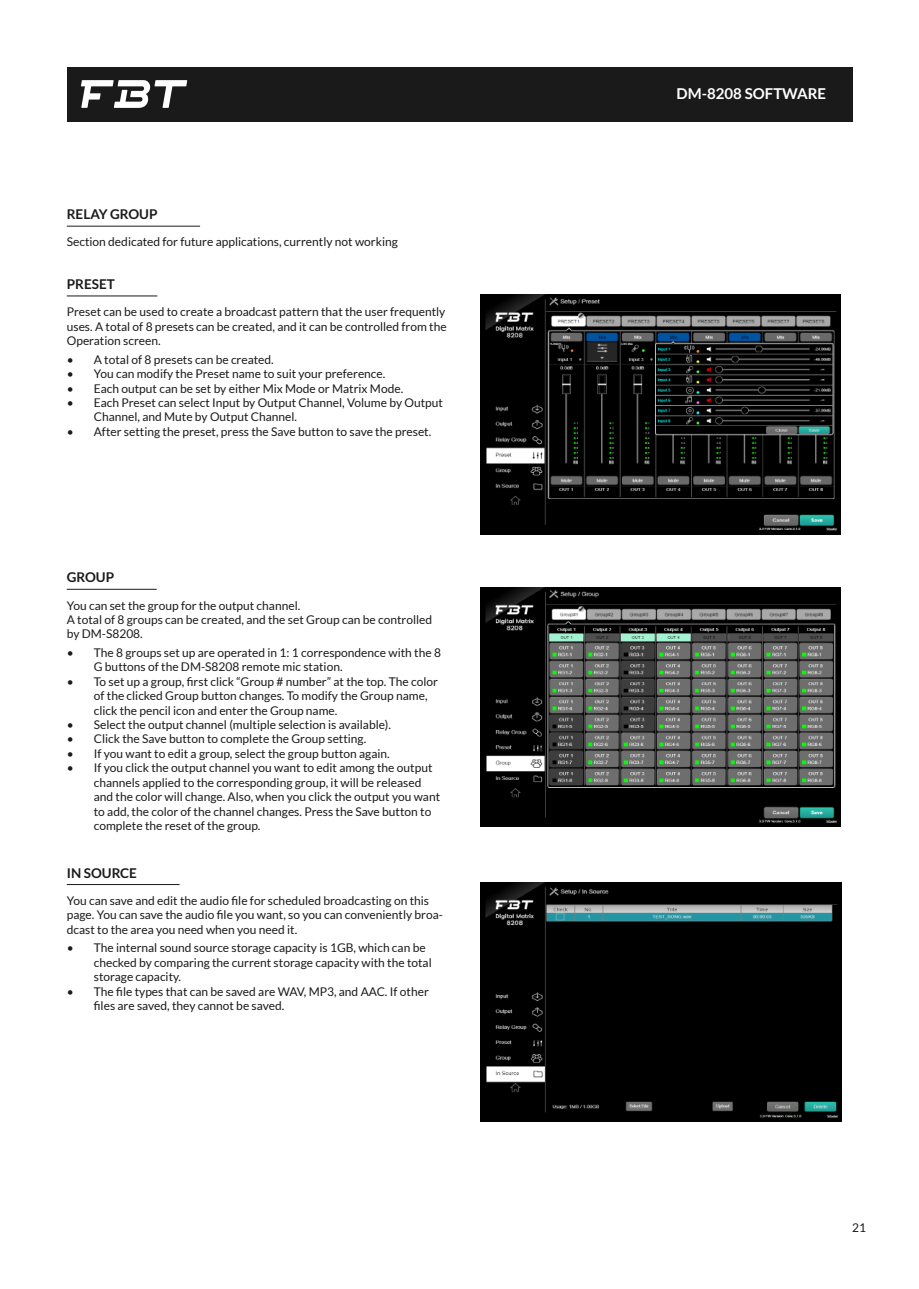
<style>
.page{position:relative;width:919px;height:1289px;background:#fff}
.page>*{position:absolute;margin:0;border:0;box-sizing:border-box;transform-origin:0 0}
.t1{font:700 15px "Lato";color:#fff}
.t2{font:700 13.5px "Lato";color:#1a1a1a}
.t3{font:12px/14.4px "Lato";color:#1a1a1a}
</style>
<div class="page">
<div style="left:67px;top:67px;width:785px;height:54px;background:#1a1a1a"></div>
<svg style="left:81px;top:80px;width:106px;height:28px"></svg>
<img style="left:480px;top:294px;width:360px;height:240px">
<hr style="left:67px;top:226px;width:133px;height:1px;background:#1a1a1a">
<hr style="left:67px;top:296px;width:90px;height:1px;background:#1a1a1a">
<img style="left:480px;top:587px;width:360px;height:239px">
<hr style="left:67px;top:589px;width:90px;height:1px;background:#1a1a1a">
<img style="left:480px;top:882px;width:361px;height:239px">
<hr style="left:67px;top:884px;width:112px;height:1px;background:#1a1a1a">
<p class="t2" style="left:67px;top:206px;width:92px">RELAY GROUP</p>
<p class="t3" style="left:67px;top:234px;width:332px">Section dedicated for future applications, currently not working</p>
<p class="t2" style="left:67px;top:276px;width:49px">PRESET</p>
<p class="t3" style="left:67px;top:304px;width:381px;text-align:justify">Preset can be used to create a broadcast pattern that the user frequently uses. A total of 8 presets can be created, and it can be controlled from the Operation screen.</p>
<p class="t3" style="left:67px;top:352px;width:208px">• A total of 8 presets can be created.</p>
<p class="t3" style="left:67px;top:366px;width:320px">• You can modify the Preset name to suit your preference.</p>
<p class="t3" style="left:67px;top:380px;width:338px">• Each output can be set by either Mix Mode or Matrix Mode.</p>
<p class="t3" style="left:94px;top:395px;width:350px;text-indent:-27px">• Each Preset can select Input by Output Channel, Volume by Output<br>Channel, and Mute by Output Channel.</p>
<p class="t3" style="left:67px;top:424px;width:366px">• After setting the preset, press the Save button to save the preset.</p>
<p class="t2" style="left:67px;top:569px;width:49px">GROUP</p>
<p class="t3" style="left:67px;top:597px;width:367px">You can set the group for the output channel.<br>A total of 8 groups can be created, and the set Group can be controlled by DM-S8208.</p>
<p class="t3" style="left:94px;top:645px;width:348px;text-indent:-27px">• The 8 groups set up are operated in 1: 1 correspondence with the 8<br>G buttons of the DM-S8208 remote mic station.</p>
<p class="t3" style="left:94px;top:674px;width:346px;text-indent:-27px">• To set up a group, first click “Group # number” at the top. The color of the clicked Group button changes. To modify the Group name, click the pencil icon and enter the Group name.</p>
<p class="t3" style="left:67px;top:717px;width:326px">• Select the output channel (multiple selection is available).</p>
<p class="t3" style="left:67px;top:731px;width:301px">• Click the Save button to complete the Group setting.</p>
<p class="t3" style="left:67px;top:746px;width:324px">• If you want to edit a group, select the group button again.</p>
<p class="t3" style="left:94px;top:760px;width:348px;text-indent:-27px">• If you click the output channel you want to edit among the output channels applied to the corresponding group, it will be released and the color will change. Also, when you click the output you want to add, the color of the channel changes. Press the Save button to complete the reset of the group.</p>
<p class="t2" style="left:67px;top:864px;width:72px">IN SOURCE</p>
<p class="t3" style="left:67px;top:893px;width:378px">You can save and edit the audio file for scheduled broadcasting on this page. You can save the audio file you want, so you can conveniently broa&shy;dcast to the area you need when you need it.</p>
<p class="t3" style="left:94px;top:940px;width:339px;text-indent:-27px">• The internal sound source storage capacity is 1GB, which can be checked by comparing the current storage capacity with the total storage capacity.</p>
<p class="t3" style="left:94px;top:983px;width:336px;text-indent:-27px">• The file types that can be saved are WAV, MP3, and AAC. If other files are saved, they cannot be saved.</p>
<p class="t1" style="left:676px;top:84px;width:151px">DM-8208 SOFTWARE</p>
<p class="t3" style="left:852px;top:1219px;width:15px">21</p>
</div>
